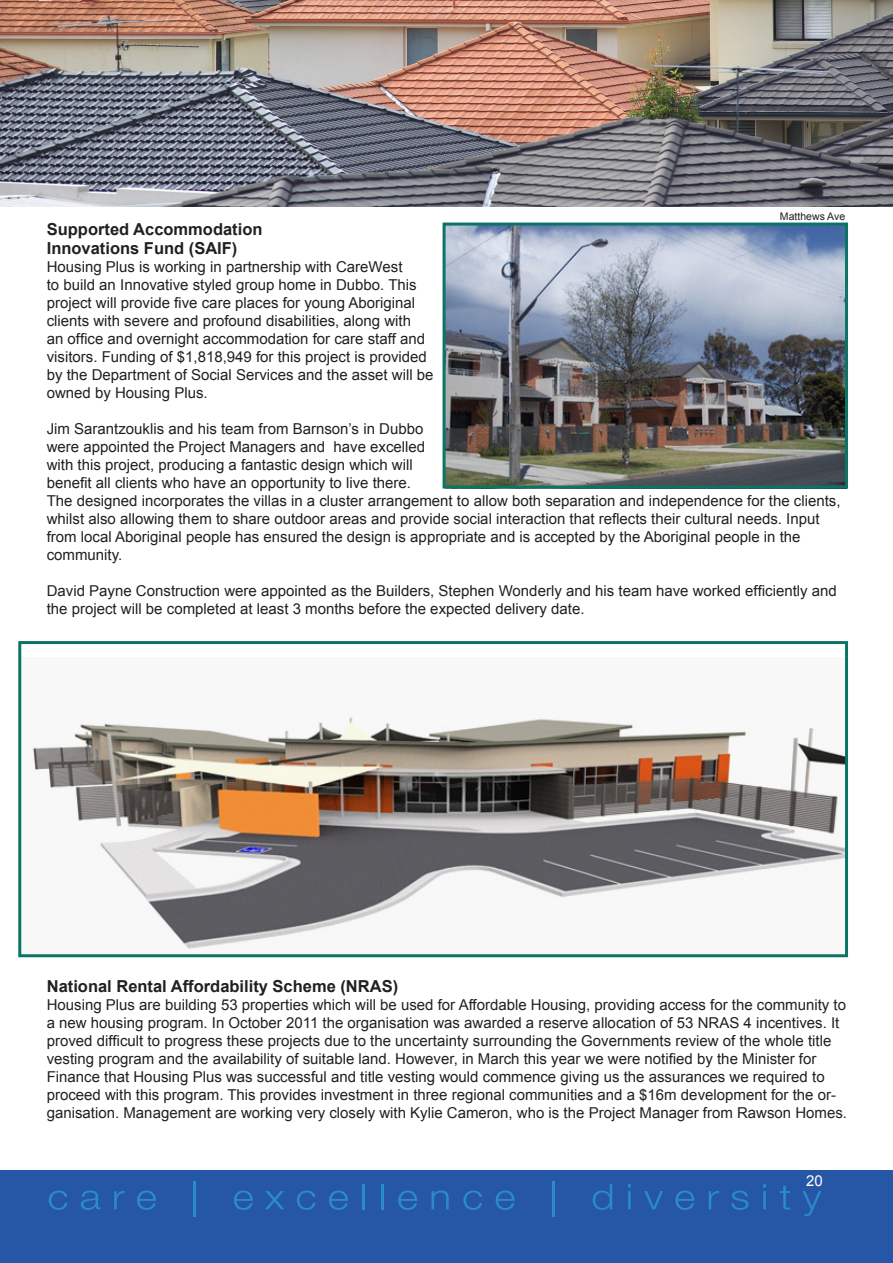
<style>
.page{position:relative;width:893px;height:1263px;background:#fff}
.page>*{position:absolute;margin:0;border:0;box-sizing:border-box;transform-origin:0 0}
.t1{font:700 16.5px "Arial";color:#231f20}
.t2{font:15px/18px "Arial";color:#231f20}
.t3{font:15px "Arial";color:#fff}
.t4{font:10.5px "Arial";color:#231f20}
</style>
<div class="page">
<img style="left:0;top:0;width:893px;height:206px">
<div style="left:0;top:1171px;width:893px;height:92px;background:#2656a6"></div>
<svg style="left:49px;top:1190px;width:18px;height:20px"></svg>
<svg style="left:81px;top:1190px;width:19px;height:20px"></svg>
<svg style="left:114px;top:1191px;width:11px;height:18px"></svg>
<svg style="left:137px;top:1190px;width:19px;height:20px"></svg>
<hr style="left:194px;top:1181px;width:2px;height:36px;background:#2ebfed">
<svg style="left:234px;top:1190px;width:19px;height:20px"></svg>
<svg style="left:265px;top:1191px;width:19px;height:18px"></svg>
<svg style="left:297px;top:1190px;width:18px;height:20px"></svg>
<svg style="left:329px;top:1190px;width:19px;height:20px"></svg>
<hr style="left:362px;top:1184px;width:3px;height:25px;background:#2ebfed">
<hr style="left:381px;top:1184px;width:2px;height:25px;background:#2ebfed">
<svg style="left:398px;top:1190px;width:19px;height:20px"></svg>
<svg style="left:431px;top:1190px;width:18px;height:19px"></svg>
<svg style="left:463px;top:1190px;width:19px;height:20px"></svg>
<svg style="left:496px;top:1190px;width:19px;height:20px"></svg>
<hr style="left:552px;top:1181px;width:2px;height:36px;background:#2ebfed">
<svg style="left:593px;top:1184px;width:19px;height:26px"></svg>
<svg style="left:628px;top:1184px;width:3px;height:4px"></svg>
<hr style="left:628px;top:1191px;width:3px;height:18px;background:#2ebfed">
<svg style="left:644px;top:1191px;width:19px;height:18px"></svg>
<svg style="left:675px;top:1190px;width:19px;height:20px"></svg>
<svg style="left:709px;top:1191px;width:10px;height:18px"></svg>
<svg style="left:731px;top:1190px;width:17px;height:20px"></svg>
<svg style="left:763px;top:1184px;width:3px;height:4px"></svg>
<hr style="left:763px;top:1191px;width:3px;height:18px;background:#2ebfed">
<svg style="left:779px;top:1185px;width:11px;height:24px"></svg>
<svg style="left:802px;top:1191px;width:19px;height:25px"></svg>
<img style="left:32px;top:717px;width:812px;height:232px">
<div style="left:18px;top:641px;width:830px;height:316px;border:3px solid #0b7466"></div>
<img style="left:447px;top:227px;width:397px;height:257px">
<div style="left:443px;top:223px;width:405px;height:265px;border:3px solid #0b7466"></div>
<p class="t4" style="left:780px;top:209px;width:67px">Matthews Ave</p>
<p class="t1" style="left:47px;top:218px;width:217px">Supported Accommodation</p>
<p class="t1" style="left:47px;top:238px;width:192px">Innovations Fund (SAIF)</p>
<p class="t2" style="left:47px;top:258px;width:388px">Housing Plus is working in partnership with CareWest<br>to build an Innovative styled group home in Dubbo. This project will provide five care places for young Aboriginal clients with severe and profound disabilities, along with<br>an office and overnight accommodation for care staff and visitors. Funding of $1,818,949 for this project is provided by the Department of Social Services and the asset will be owned by Housing Plus.</p>
<p class="t2" style="left:47px;top:420px;width:795px">Jim Sarantzouklis and his team from Barnson’s in Dubbo<br>were appointed the Project Managers and have excelled<br>with this project, producing a fantastic design which will<br>benefit all clients who have an opportunity to live there.<br>The designed incorporates the villas in a cluster arrangement to allow both separation and independence for the clients, whilst also allowing them to share outdoor areas and provide social interaction that reflects their cultural needs. Input from local Aboriginal people has ensured the design is appropriate and is accepted by the Aboriginal people in the community.</p>
<p class="t2" style="left:47px;top:582px;width:792px">David Payne Construction were appointed as the Builders, Stephen Wonderly and his team have worked efficiently and the project will be completed at least 3 months before the expected delivery date.</p>
<p class="t1" style="left:47px;top:975px;width:353px">National Rental Affordability Scheme (NRAS)</p>
<p class="t2" style="left:47px;top:996px;width:802px">Housing Plus are building 53 properties which will be used for Affordable Housing, providing access for the community to a new housing program. In October 2011 the organisation was awarded a reserve allocation of 53 NRAS 4 incentives. It proved difficult to progress these projects due to the uncertainty surrounding the Governments review of the whole title vesting program and the availability of suitable land. However, in March this year we were notified by the Minister for Finance that Housing Plus was successful and title vesting would commence giving us the assurances we required to proceed with this program. This provides investment in three regional communities and a $16m development for the or&shy;ganisation. Management are working very closely with Kylie Cameron, who is the Project Manager from Rawson Homes.</p>
<p class="t3" style="left:806px;top:1171px;width:18px">20</p>
</div>
